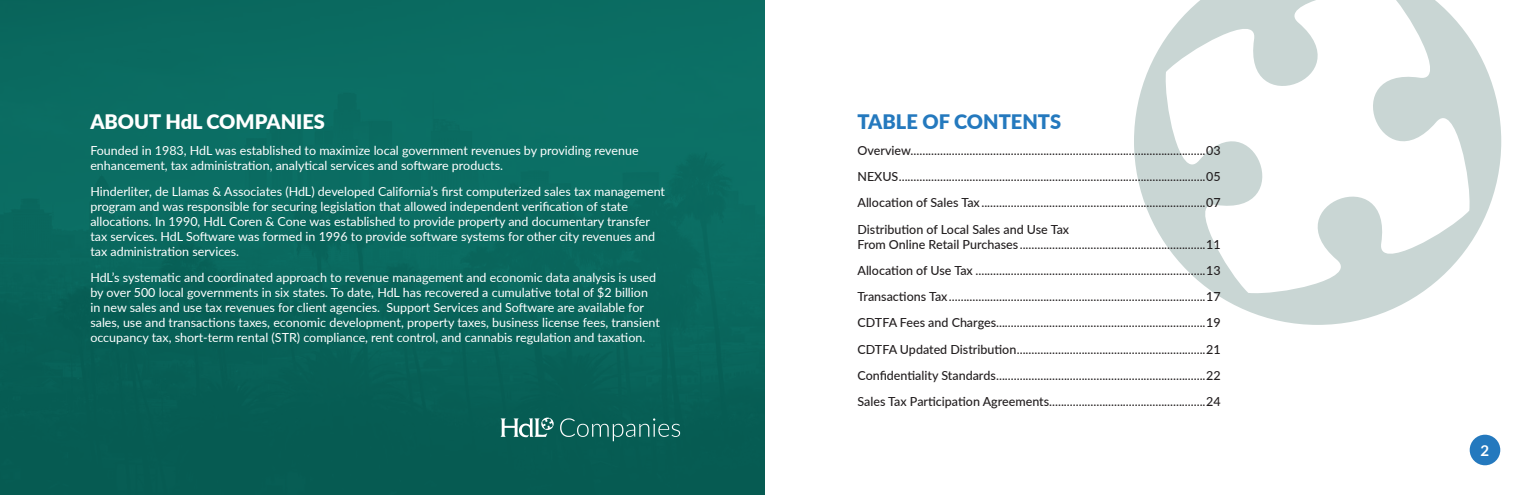
<style>
.page{position:relative;width:1530px;height:495px;background:#fff}
.page>*{position:absolute;margin:0;border:0;box-sizing:border-box;transform-origin:0 0}
.t1{font:900 20px "Lato";color:#fff}
.t2{font:900 20px "Lato";color:#2479be}
.t3{font:700 15px "Lato";color:#fff}
.t4{font:500 12.5px/26.2px "Lato";color:#231f20;text-align:justify}
.t5{font:12.5px/15px "Lato";color:#fff}
</style>
<div class="page">
<div style="left:1470px;top:435px;width:30px;height:30px;background:#2479be;border-radius:50%"></div>
<svg style="left:1134px;top:0;width:367px;height:325px"></svg>
<div style="left:0;top:0;width:765px;height:495px;background:linear-gradient(to right,#08645a,#0a695f)"></div>
<svg style="left:560px;top:418px;width:120px;height:23px;background:#26716a"></svg>
<svg style="left:500px;top:418px;width:54px;height:19px"></svg>
<h1 class="t1" style="left:90px;top:106px;width:236px">ABOUT HdL COMPANIES</h1>
<p class="t5" style="left:90px;top:142px;width:550px">Founded in 1983, HdL was established to maximize local government revenues by providing revenue enhancement, tax administration, analytical services and software products.</p>
<p class="t5" style="left:90px;top:184px;width:576px">Hinderliter, de Llamas &amp; Associates (HdL) developed California’s first computerized sales tax management program and was responsible for securing legislation that allowed independent verification of state allocations. In 1990, HdL Coren &amp; Cone was established to provide property and documentary transfer tax services. HdL Software was formed in 1996 to provide software systems for other city revenues and tax administration services.</p>
<p class="t5" style="left:90px;top:270px;width:571px">HdL’s systematic and coordinated approach to revenue management and economic data analysis is used by over 500 local governments in six states. To date, HdL has recovered a cumulative total of $2 billion in new sales and use tax revenues for client agencies. Support Services and Software are available for sales, use and transactions taxes, economic development, property taxes, business license fees, transient occupancy tax, short-term rental (STR) compliance, rent control, and cannabis regulation and taxation.</p>
<h1 class="t2" style="left:858px;top:106px;width:205px">TABLE OF CONTENTS</h1>
<p class="t4" style="left:858px;top:137px;width:365px">Overview....................................................................................................03<br>NEXUS........................................................................................................05<br>Allocation of Sales Tax............................................................................07<br>Distribution of Local Sales and Use Tax</p>
<p class="t4" style="left:858px;top:230px;width:365px">From Online Retail Purchases ...............................................................11<br>Allocation of Use Tax ..............................................................................13<br>Transactions Tax.......................................................................................17<br>CDTFA Fees and Charges.......................................................................19<br>CDTFA Updated Distribution................................................................21<br>Confidentiality Standards.......................................................................22<br>Sales Tax Participation Agreements.....................................................24</p>
<p class="t3" style="left:1481px;top:440px;width:10px">2</p>
</div>
